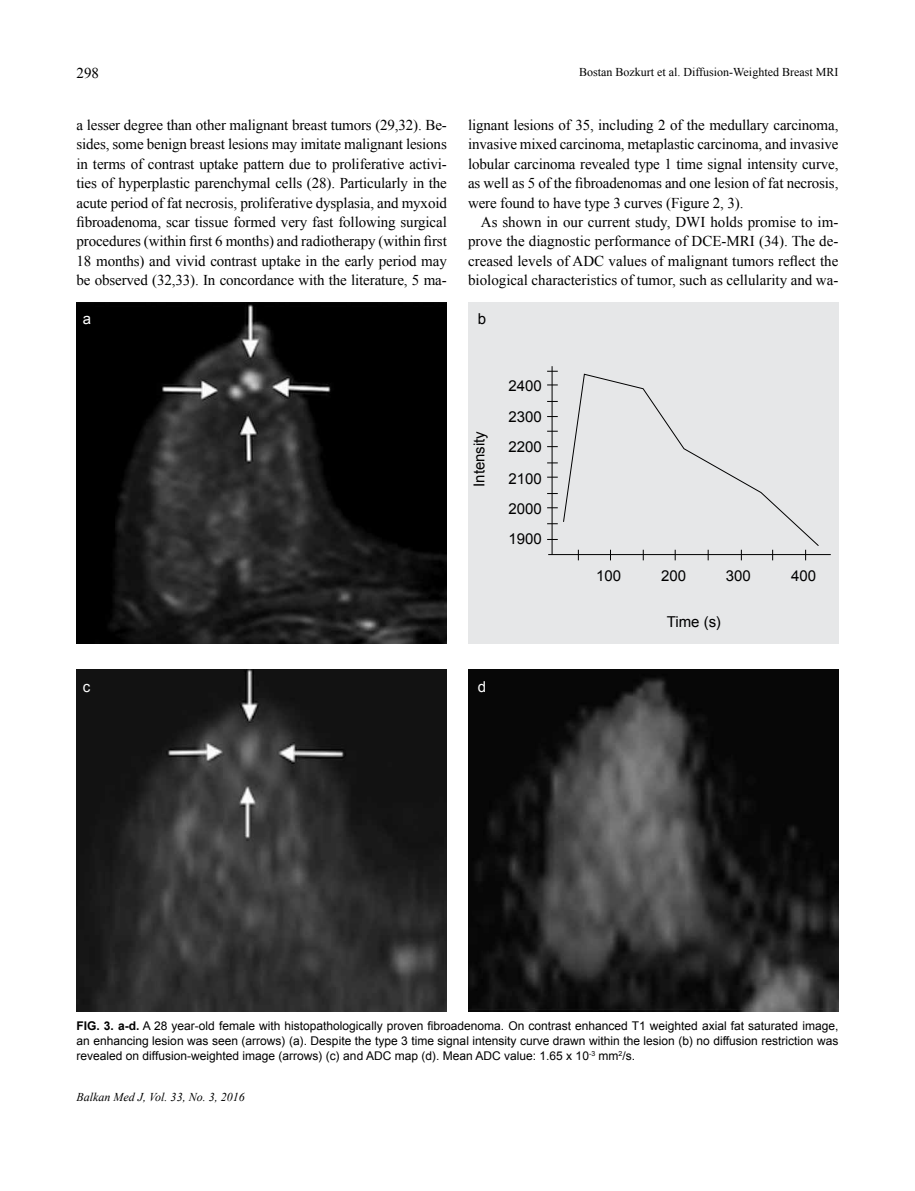
<style>
.page{position:relative;width:915px;height:1191px;background:#fff}
.page>*{position:absolute;margin:0;border:0;box-sizing:border-box;transform-origin:0 0}
.t1{font:15px/19.4px "Times New Roman";letter-spacing:-.01em;color:#000;text-align:justify}
.t2{font:15px "Arial";color:#000}
.t3{font:15px "Arial";color:#fff}
.t4{font:12px/15px "Arial";color:#000;text-align:justify}
.t5{font:12px "Times New Roman";color:#000}
.t6{font:italic 12px "Times New Roman";color:#000}
.s1{font-weight:700}
</style>
<div class="page">
<img style="left:76px;top:670px;width:370px;height:341px">
<img style="left:76px;top:302px;width:370px;height:342px">
<img style="left:468px;top:670px;width:370px;height:341px">
<div style="left:468px;top:302px;width:370px;height:342px;background:#e6e7e8"></div>
<hr style="left:551px;top:366px;width:1px;height:188px;background:#000">
<hr style="left:548px;top:554px;width:282px;height:1px;background:#000">
<svg style="left:563px;top:373px;width:256px;height:173px"></svg>
<p class="t1" style="left:77px;top:64px;width:24px">298</p>
<p class="t5" style="left:579px;top:64px;width:261px">Bostan Bozkurt et al. Diffusion-Weighted Breast MRI</p>
<p class="t1" style="left:76px;top:115px;width:372px">a lesser degree than other malignant breast tumors (29,32). Be&shy;sides, some benign breast lesions may imitate malignant lesions in terms of contrast uptake pattern due to proliferative activi&shy;ties of hyperplastic parenchymal cells (28). Particularly in the acute period of fat necrosis, proliferative dysplasia, and myxoid fibroadenoma, scar tissue formed very fast following surgical procedures (within first 6 months) and radiotherapy (within first 18 months) and vivid contrast uptake in the early period may be observed (32,33). In concordance with the literature, 5 ma-</p>
<p class="t1" style="left:468px;top:115px;width:372px">lignant lesions of 35, including 2 of the medullary carcinoma, invasive mixed carcinoma, metaplastic carcinoma, and invasive lobular carcinoma revealed type 1 time signal intensity curve, as well as 5 of the fibroadenomas and one lesion of fat necrosis, were found to have type 3 curves (Figure 2, 3).</p>
<p class="t1" style="left:468px;top:212px;width:371px;text-indent:13px">As shown in our current study, DWI holds promise to im&shy;prove the diagnostic performance of DCE-MRI (34). The de&shy;creased levels of ADC values of malignant tumors reflect the biological characteristics of tumor, such as cellularity and wa-</p>
<p class="t3" style="left:83px;top:311px;width:10px">a</p>
<p class="t3" style="left:83px;top:678px;width:9px">c</p>
<p class="t2" style="left:477px;top:311px;width:10px">b</p>
<p class="t2" style="left:471px;top:487px;width:57px;rotate:-90deg">Intensity</p>
<p class="t2" style="left:508px;top:377px;width:35px">2400</p>
<p class="t2" style="left:508px;top:408px;width:35px">2300</p>
<p class="t2" style="left:508px;top:438px;width:35px">2200</p>
<p class="t2" style="left:508px;top:470px;width:35px">2100</p>
<p class="t2" style="left:508px;top:501px;width:35px">2000</p>
<p class="t2" style="left:508px;top:530px;width:35px">1900</p>
<p class="t3" style="left:477px;top:678px;width:10px">d</p>
<p class="t2" style="left:596px;top:567px;width:27px">100</p>
<p class="t2" style="left:661px;top:567px;width:27px">200</p>
<p class="t2" style="left:725px;top:567px;width:27px">300</p>
<p class="t2" style="left:790px;top:567px;width:27px">400</p>
<p class="t2" style="left:666px;top:613px;width:56px">Time (s)</p>
<p class="t4" style="left:76px;top:1018px;width:763px"><span class="s1">FIG. 3. a-d.</span> A 28 year-old female with histopathologically proven fibroadenoma. On contrast enhanced T1 weighted axial fat saturated image, an enhancing lesion was seen (arrows) (a). Despite the type 3 time signal intensity curve drawn within the lesion (b) no diffusion restriction was revealed on diffusion-weighted image (arrows) (c) and ADC map (d). Mean ADC value: 1.65 x 10<sup>-3</sup> mm<sup>2</sup>/s.</p>
<p class="t6" style="left:77px;top:1088px;width:169px">Balkan Med J, Vol. 33, No. 3, 2016</p>
</div>
